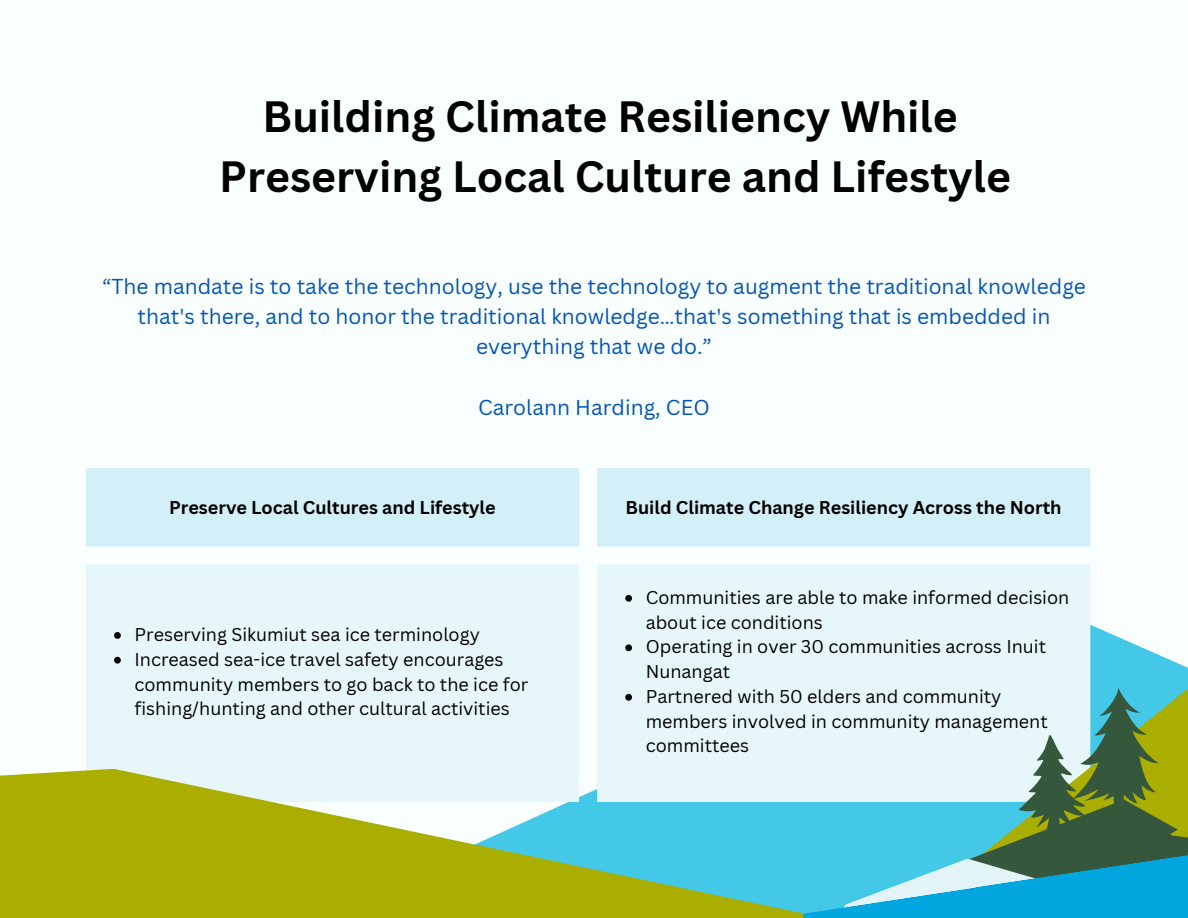
<style>
.page{position:relative;width:1188px;height:918px;background:#f9feff}
.page>*{position:absolute;margin:0;border:0;box-sizing:border-box;transform-origin:0 0}
.t1{font:700 42.6px "Canva Sans";color:#000}
.t2{font:21px/30.3px "Canva Sans";color:#0454b6;text-align:center}
.t3{font:18px/24.8px "Canva Sans";color:#000}
.t4{font:700 18px "Canva Sans";color:#000}
</style>
<div class="page">
<div style="left:86px;top:468px;width:1004px;height:79px;background:#d3eff7"></div>
<div style="left:86px;top:565px;width:730px;height:204px;background:#e7f6f8"></div>
<svg style="left:114px;top:632px;width:7px;height:7px"></svg>
<svg style="left:114px;top:657px;width:7px;height:7px"></svg>
<svg style="left:625px;top:595px;width:7px;height:7px"></svg>
<svg style="left:625px;top:644px;width:7px;height:7px"></svg>
<svg style="left:625px;top:694px;width:7px;height:7px"></svg>
<svg style="left:816px;top:486px;width:372px;height:202px;fill:#e7f6f8"></svg>
<svg style="left:0;top:769px;width:730px;height:149px;fill:#a9ae00"></svg>
<svg style="left:730px;top:688px;width:458px;height:230px"></svg>
<p class="t1" style="left:263px;top:87px;width:697px">Building Climate Resiliency While</p>
<p class="t1" style="left:219px;top:146px;width:793px">Preserving Local Culture and Lifestyle</p>
<p class="t2" style="left:102px;top:270px;width:985px">“The mandate is to take the technology, use the technology to augment the traditional knowledge that's there, and to honor the traditional knowledge…that's something that is embedded in everything that we do.”</p>
<p class="t2" style="left:478px;top:392px;width:233px">Carolann Harding, CEO</p>
<p class="t4" style="left:169px;top:495px;width:328px">Preserve Local Cultures and Lifestyle</p>
<p class="t4" style="left:625px;top:495px;width:438px">Build Climate Change Resiliency Across the North</p>
<p class="t3" style="left:135px;top:622px;width:347px">Preserving Sikumiut sea ice terminology</p>
<p class="t3" style="left:135px;top:646px;width:395px">Increased sea-ice travel safety encourages community members to go back to the ice for fishing/hunting and other cultural activities</p>
<p class="t3" style="left:646px;top:585px;width:425px">Communities are able to make informed decision about ice conditions</p>
<p class="t3" style="left:646px;top:634px;width:402px">Operating in over 30 communities across Inuit<br>Nunangat</p>
<p class="t3" style="left:646px;top:684px;width:404px">Partnered with 50 elders and community members involved in community management committees</p>
</div>
